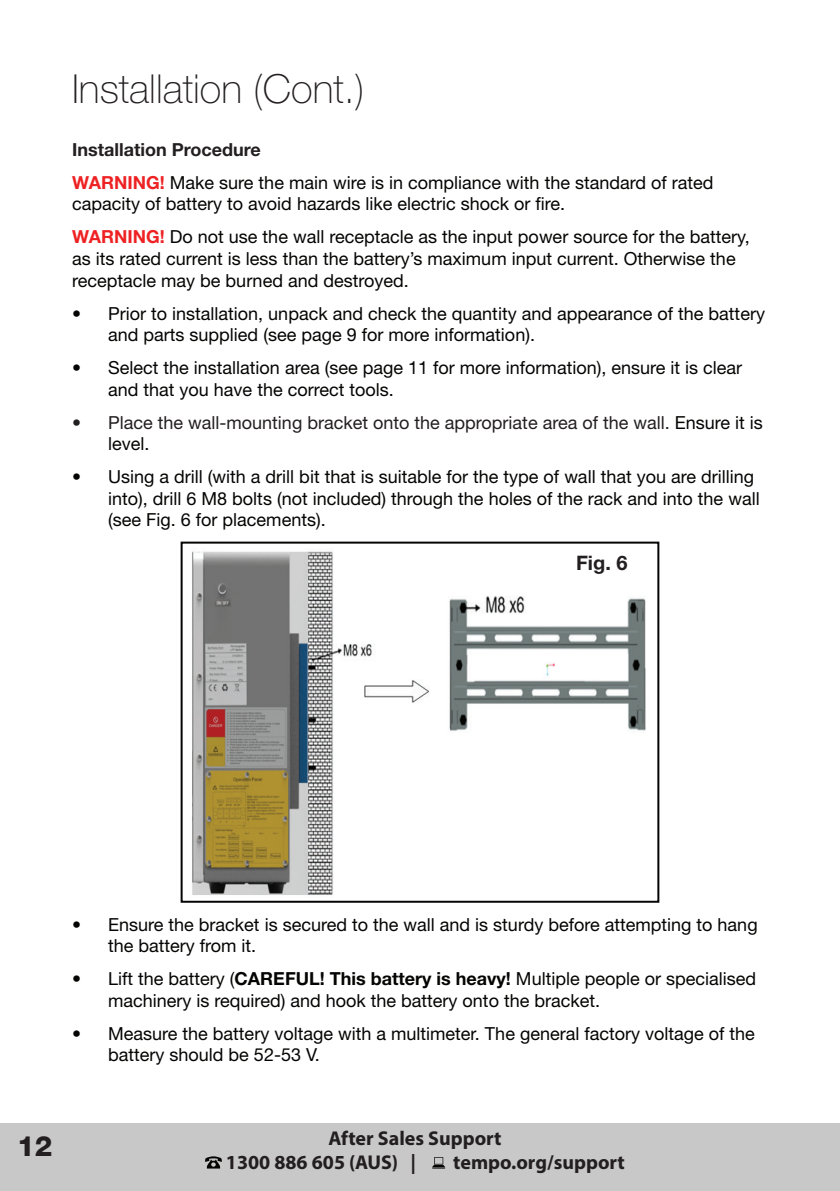
<style>
.page{position:relative;width:840px;height:1191px;background:#fff}
.page>*{position:absolute;margin:0;border:0;box-sizing:border-box;transform-origin:0 0}
.t1{font:100 40px "Helvetica Neue";color:#231f20}
.t2{font:800 28px "Helvetica Neue";color:#231f20}
.t3{font:700 20px/24px "Myriad Pro";color:#231f20}
.t4{font:700 20px "Helvetica Neue";color:#231f20}
.t5{font:18px/21.6px "Helvetica Neue";color:#040503}
.t6{font:18px/21.6px "Helvetica Neue";color:#231f20}
.s1{font-weight:700;color:#231f20}
.s2{font-weight:700;color:#ee2123}
.s3{color:#040503}
.s4{font-weight:700}
</style>
<div class="page">
<div style="left:0;top:1123px;width:839px;height:68px;background:#c8c8c9"></div>
<svg style="left:205px;top:1156px;width:17px;height:12px"></svg>
<svg style="left:432px;top:1157px;width:13px;height:11px"></svg>
<div style="left:180px;top:541px;width:479px;height:361px;border:2px solid #040503"></div>
<img style="left:192px;top:551px;width:454px;height:344px">
<h1 class="t1" style="left:72px;top:66px;width:294px">Installation (Cont.)</h1>
<p class="t5" style="left:72px;top:133px;width:642px;line-height:33px"><span class="s1">Installation Procedure<br></span><span class="s2">WARNING!</span> Make sure the main wire is in compliance with the standard of rated</p>
<p class="t5" style="left:72px;top:187px;width:679px;line-height:33px">capacity of battery to avoid hazards like electric shock or fire.<br><span class="s2">WARNING!</span> Do not use the wall receptacle as the input power source for the battery,</p>
<p class="t5" style="left:72px;top:247px;width:664px">as its rated current is less than the battery’s maximum input current. Otherwise the receptacle may be burned and destroyed.</p>
<p class="t5" style="left:108px;top:302px;width:658px;text-indent:-36px">• Prior to installation, unpack and check the quantity and appearance of the battery and parts supplied (see page 9 for more information).</p>
<p class="t5" style="left:108px;top:357px;width:635px;text-indent:-36px">• Select the installation area (see page 11 for more information), ensure it is clear and that you have the correct tools.</p>
<p class="t6" style="left:108px;top:411px;width:656px;text-indent:-36px">• Place the wall-mounting bracket onto the appropriate area of the wall. <span class="s3">Ensure it is level.</span></p>
<p class="t5" style="left:108px;top:466px;width:652px;text-indent:-36px">• Using a drill (with a drill bit that is suitable for the type of wall that you are drilling into), drill 6 M8 bolts (not included) through the holes of the rack and into the wall (see Fig. 6 for placements).</p>
<p class="t4" style="left:575px;top:551px;width:53px">Fig. 6</p>
<p class="t5" style="left:108px;top:913px;width:650px;text-indent:-36px">• Ensure the bracket is secured to the wall and is sturdy before attempting to hang the battery from it.</p>
<p class="t5" style="left:108px;top:967px;width:649px;text-indent:-36px">• Lift the battery (<span class="s4">CAREFUL! This battery is heavy!</span> Multiple people or specialised machinery is required) and hook the battery onto the bracket.</p>
<p class="t5" style="left:108px;top:1022px;width:648px;text-indent:-36px">• Measure the battery voltage with a multimeter. The general factory voltage of the battery should be 52-53 V.</p>
<h2 class="t2" style="left:17px;top:1129px;width:37px">12</h2>
<p class="t3" style="left:226px;top:1125px;width:277px;text-indent:102px">After Sales Support<br>1300 886 605 (AUS) |</p>
<p class="t3" style="left:453px;top:1149px;width:173px">tempo.org/support</p>
</div>
